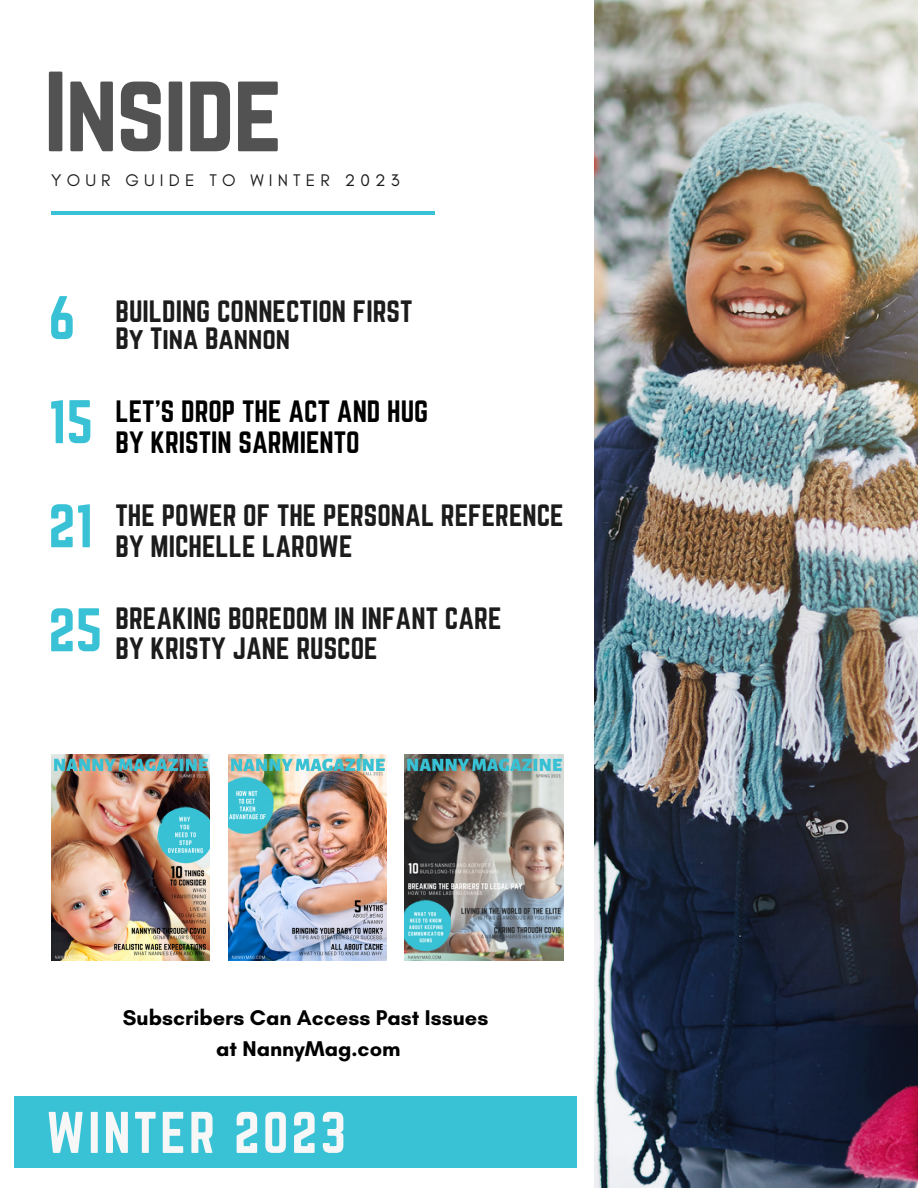
<style>
.page{position:relative;width:918px;height:1188px;background:#fff}
.page>*{position:absolute;margin:0;border:0;box-sizing:border-box;transform-origin:0 0}
.t1{font:99.6px "Norwester";letter-spacing:-.02em;color:#525252}
.t2{font:53.85px/104.1px "Norwester";color:#39c2d5}
.t3{font:51.3px "Norwester";letter-spacing:.06em;color:#f7f7f7}
.t4{font:27px/30.3px "Norwester";color:#1c1c1c}
.t5{font:27px/31.5px "Norwester";color:#000}
.t6{font:700 21.75px/30.3px "Glacial Indifference";color:#000;text-align:center}
.t7{font:17.1px "Glacial Indifference";letter-spacing:.3em;color:#1c1c1c}
</style>
<div class="page">
<img style="left:595px;top:0;width:323px;height:1188px">
<hr style="left:51px;top:211px;width:384px;height:3px;background:#39c2d5">
<div style="left:15px;top:1096px;width:562px;height:72px;background:#39c2d5"></div>
<img style="left:51px;top:755px;width:159px;height:205px">
<img style="left:228px;top:755px;width:159px;height:205px">
<img style="left:405px;top:755px;width:159px;height:205px">
<h1 class="t1" style="left:44px;top:52px;width:240px">Inside</h1>
<p class="t7" style="left:51px;top:170px;width:350px">YOUR GUIDE TO WINTER 2023</p>
<h2 class="t2" style="left:48px;top:266px;width:55px">6<br>15<br>21<br>25</h2>
<p class="t4" style="left:116px;top:298px;width:298px;line-height:27px">BUILDING CONNECTION FIRST<br>By Tina Bannon</p>
<p class="t5" style="left:116px;top:395px;width:314px">LET'S DROP THE ACT AND HUG<br>BY KRISTIN SARMIENTO</p>
<p class="t4" style="left:116px;top:500px;width:450px">THE POWER OF THE PERSONAL REFERENCE<br>BY MICHELLE LAROWE</p>
<p class="t4" style="left:116px;top:603px;width:387px">BREAKING BOREDOM IN INFANT CARE<br>BY KRISTY JANE RUSCOE</p>
<p class="t6" style="left:123px;top:1003px;width:367px">Subscribers Can Access Past Issues at NannyMag.com</p>
<h3 class="t3" style="left:46px;top:1102px;width:301px">WINTER 2023</h3>
</div>
